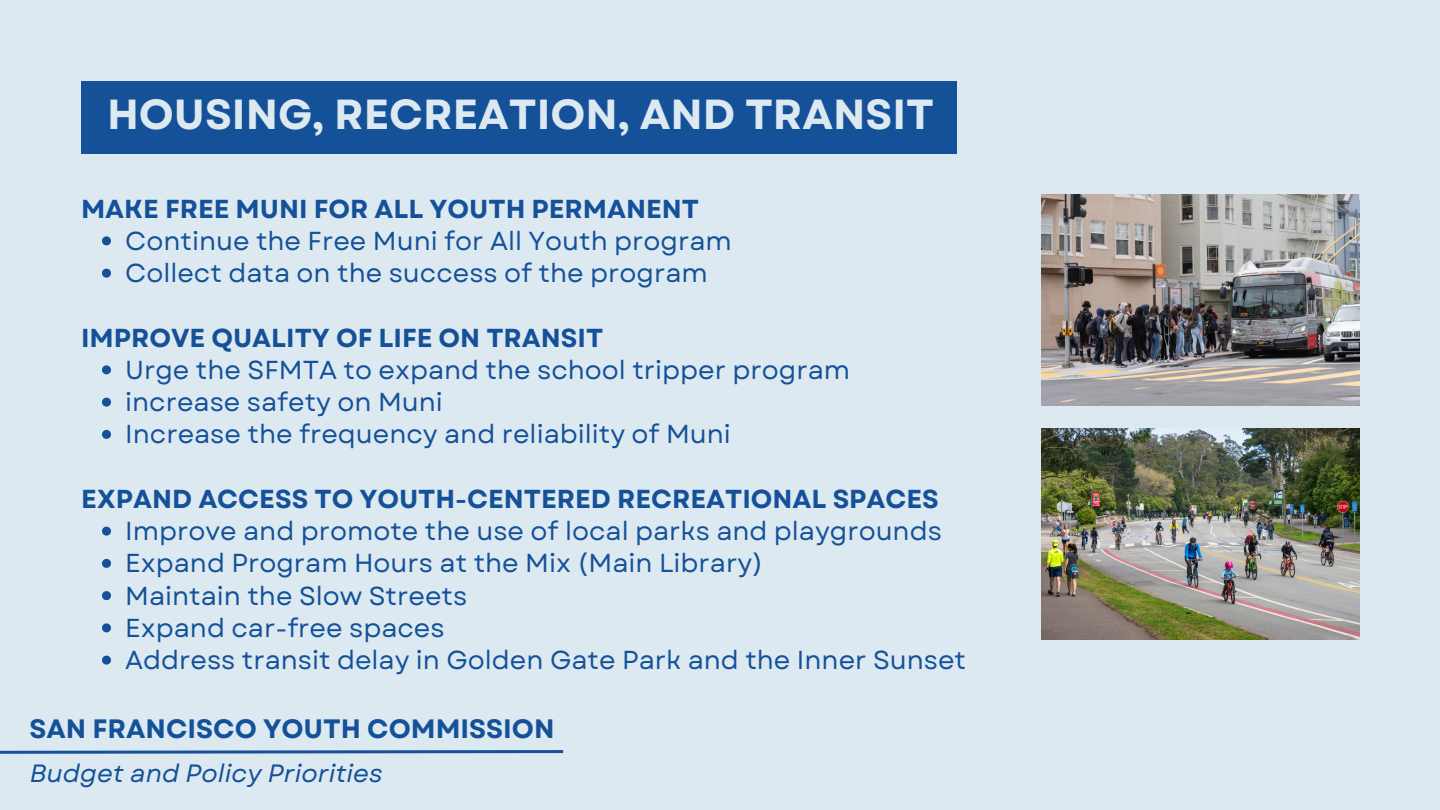
<style>
.page{position:relative;width:1440px;height:810px;background:#dde9f1}
.page>*{position:absolute;margin:0;border:0;box-sizing:border-box;transform-origin:0 0}
.t1{font:700 42px "Garet";color:#dde9f1}
.t2{font:700 26.6px "Garet";color:#145199}
.t3{font:26px "Garet";color:#145199}
.t4{font:700 26px "Garet";color:#145199}
.t5{font:italic 25px "Garet";color:#145199}
</style>
<div class="page">
<svg style="left:0;top:750px;width:564px;height:4px;background:#4576ae"></svg>
<div style="left:81px;top:81px;width:875px;height:73px;background:#145199"></div>
<svg style="left:102px;top:236px;width:9px;height:9px"></svg>
<svg style="left:102px;top:269px;width:9px;height:9px"></svg>
<svg style="left:102px;top:365px;width:9px;height:9px"></svg>
<svg style="left:102px;top:398px;width:9px;height:9px"></svg>
<svg style="left:102px;top:430px;width:9px;height:9px"></svg>
<svg style="left:102px;top:527px;width:9px;height:9px"></svg>
<svg style="left:102px;top:559px;width:9px;height:9px"></svg>
<svg style="left:102px;top:591px;width:9px;height:9px"></svg>
<svg style="left:102px;top:623px;width:9px;height:9px"></svg>
<svg style="left:102px;top:656px;width:9px;height:9px"></svg>
<img style="left:1042px;top:194px;width:317px;height:212px">
<img style="left:1042px;top:428px;width:317px;height:212px">
<p class="t1" style="left:107px;top:84px;width:828px">HOUSING, RECREATION, AND TRANSIT</p>
<p class="t4" style="left:81px;top:190px;width:620px">MAKE FREE MUNI FOR ALL YOUTH PERMANENT</p>
<p class="t3" style="left:125px;top:222px;width:608px">Continue the Free Muni for All Youth program</p>
<h2 class="t3" style="left:125px;top:254px;width:584px">Collect data on the success of the program</h2>
<p class="t4" style="left:81px;top:319px;width:524px">IMPROVE QUALITY OF LIFE ON TRANSIT</p>
<p class="t3" style="left:125px;top:351px;width:727px">Urge the SFMTA to expand the school tripper program</p>
<p class="t3" style="left:125px;top:383px;width:319px">increase safety on Muni</p>
<h2 class="t3" style="left:125px;top:416px;width:607px">Increase the frequency and reliability of Muni</h2>
<p class="t4" style="left:81px;top:480px;width:859px">EXPAND ACCESS TO YOUTH-CENTERED RECREATIONAL SPACES</p>
<p class="t3" style="left:125px;top:512px;width:818px">Improve and promote the use of local parks and playgrounds</p>
<p class="t3" style="left:125px;top:545px;width:639px">Expand Program Hours at the Mix (Main Library)</p>
<p class="t3" style="left:125px;top:577px;width:344px">Maintain the Slow Streets</p>
<p class="t3" style="left:125px;top:609px;width:321px">Expand car-free spaces</p>
<p class="t3" style="left:125px;top:641px;width:842px">Address transit delay in Golden Gate Park and the Inner Sunset</p>
<h1 class="t2" style="left:29px;top:709px;width:527px">SAN FRANCISCO YOUTH COMMISSION</h1>
<h2 class="t5" style="left:30px;top:755px;width:354px">Budget and Policy Priorities</h2>
</div>
